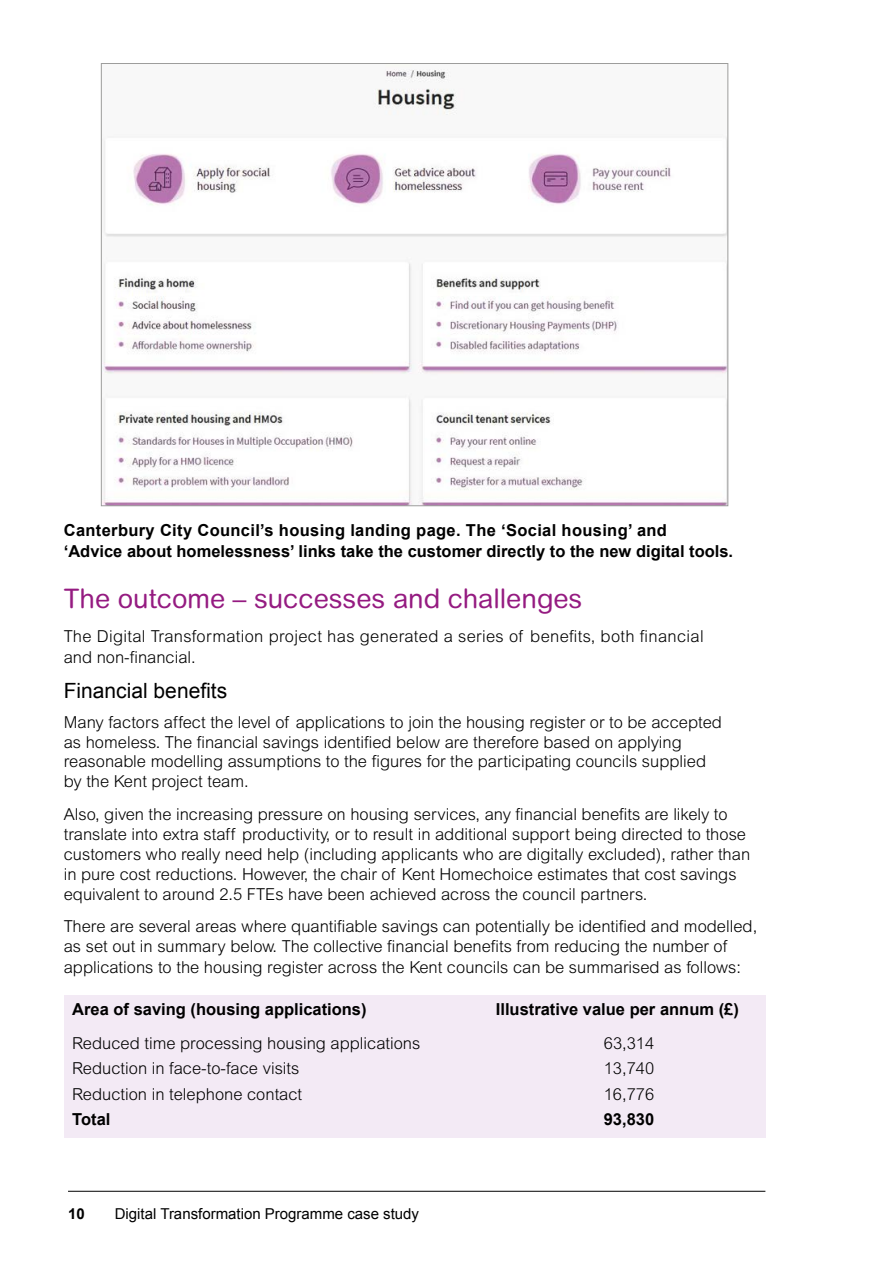
<style>
.page{position:relative;width:893px;height:1263px;background:#fff}
.page>*{position:absolute;margin:0;border:0;box-sizing:border-box;transform-origin:0 0}
.t1{font:27px "Arial Rounded MT";color:#951b81}
.t2{font:21px "Arial";color:#000}
.t3{font:300 16.5px/20px "Arial MT Std";color:#000}
.t4{font:700 16.5px/21px "Arial";color:#000}
.t5{font:300 16.5px/21px "Arial MT Std";letter-spacing:.02em;color:#000}
.t6{font:15px "Arial";color:#000}
.t7{font:700 15px "Arial";color:#000}
</style>
<div class="page">
<hr style="left:68px;top:1191px;width:697px;height:1px;background:#000">
<div style="left:64px;top:995px;width:701px;height:33px;background:#f3eaf5"></div>
<div style="left:64px;top:1028px;width:701px;height:34px;background:#f3eaf5"></div>
<div style="left:64px;top:1054px;width:701px;height:33px;background:#f3eaf5"></div>
<div style="left:64px;top:1079px;width:701px;height:33px;background:#f3eaf5"></div>
<div style="left:64px;top:1104px;width:701px;height:34px;background:#f3eaf5"></div>
<img style="left:103px;top:65px;width:623px;height:439px">
<p class="t4" style="left:64px;top:520px;width:671px">Canterbury City Council’s housing landing page. The ‘Social housing’ and<br>‘Advice about homelessness’ links take the customer directly to the new digital tools.</p>
<h1 class="t1" style="left:64px;top:583px;width:520px">The outcome – successes and challenges</h1>
<p class="t5" style="left:64px;top:625px;width:641px">The Digital Transformation project has generated a series of benefits, both financial and non-financial.</p>
<p class="t2" style="left:64px;top:677px;width:165px">Financial benefits</p>
<p class="t3" style="left:64px;top:712px;width:660px">Many factors affect the level of applications to join the housing register or to be accepted as homeless. The financial savings identified below are therefore based on applying reasonable modelling assumptions to the figures for the participating councils supplied by the Kent project team.</p>
<p class="t3" style="left:64px;top:804px;width:688px">Also, given the increasing pressure on housing services, any financial benefits are likely to translate into extra staff productivity, or to result in additional support being directed to those customers who really need help (including applicants who are digitally excluded), rather than in pure cost reductions. However, the chair of Kent Homechoice estimates that cost savings equivalent to around 2.5 FTEs have been achieved across the council partners.</p>
<p class="t3" style="left:64px;top:916px;width:695px;line-height:20.4px">There are several areas where quantifiable savings can potentially be identified and modelled, as set out in summary below. The collective financial benefits from reducing the number of applications to the housing register across the Kent councils can be summarised as follows:</p>
<p class="t4" style="left:72px;top:999px;width:296px">Area of saving (housing applications)</p>
<p class="t4" style="left:496px;top:999px;width:244px">Illustrative value per annum (£)</p>
<p class="t3" style="left:72px;top:1033px;width:349px">Reduced time processing housing applications</p>
<p class="t3" style="left:604px;top:1033px;width:52px">63,314</p>
<p class="t3" style="left:72px;top:1058px;width:229px">Reduction in face-to-face visits</p>
<p class="t3" style="left:604px;top:1058px;width:52px">13,740</p>
<p class="t3" style="left:72px;top:1084px;width:231px">Reduction in telephone contact</p>
<p class="t3" style="left:604px;top:1084px;width:52px">16,776</p>
<p class="t4" style="left:72px;top:1109px;width:40px">Total</p>
<p class="t4" style="left:604px;top:1109px;width:52px">93,830</p>
<p class="t7" style="left:68px;top:1203px;width:18px">10</p>
<p class="t6" style="left:115px;top:1203px;width:306px">Digital Transformation Programme case study</p>
</div>
